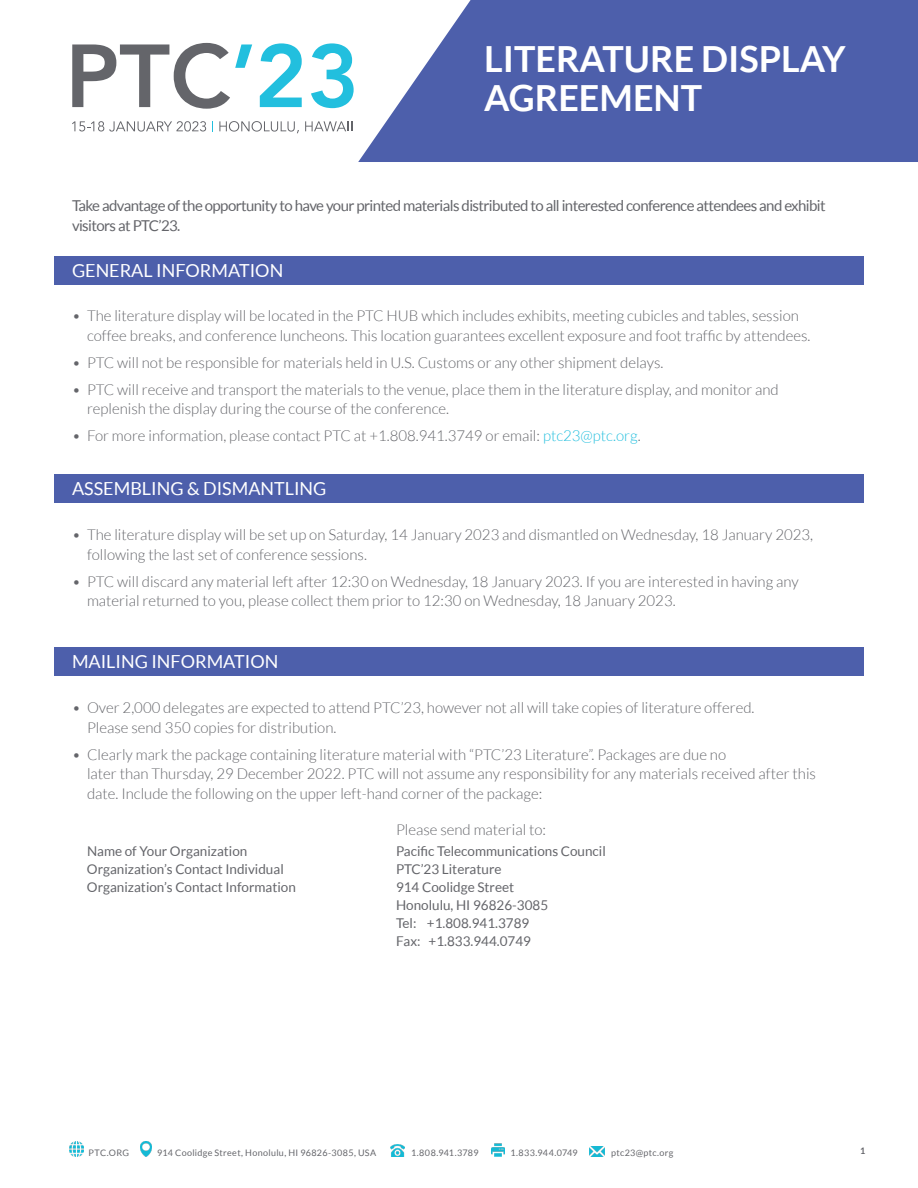
<style>
.page{position:relative;width:918px;height:1188px;background:#fff}
.page>*{position:absolute;margin:0;border:0;box-sizing:border-box;transform-origin:0 0}
.Read_Page_Header_28{font:700 36px "Lato";color:#fff}
.t1{font:18px "Lato";color:#fff}
.t2{font:300 15px/19.5px "Lato";color:#64656a}
.t3{font:15px/19.5px "Lato";letter-spacing:-.04em;color:#64656a}
.t4{font:13.5px/18px "Lato";color:#64656a}
.t5{font:9px "Lato";letter-spacing:.035em;color:#64656a}
.t6{font:700 9px "Lato";color:#64656a}
.s1{color:#22bfde}
</style>
<div class="page">
<img style="left:69px;top:1141px;width:15px;height:15px">
<img style="left:141px;top:1142px;width:10px;height:14px">
<img style="left:390px;top:1144px;width:15px;height:12px">
<svg style="left:491px;top:1143px;width:13px;height:13px"></svg>
<img style="left:589px;top:1147px;width:15px;height:9px">
<div style="left:54px;top:256px;width:810px;height:29px;background:#4d5fab"></div>
<div style="left:54px;top:474px;width:810px;height:29px;background:#4d5fab"></div>
<div style="left:54px;top:647px;width:810px;height:29px;background:#4d5fab"></div>
<svg style="left:358px;top:0;width:560px;height:162px;background:#5f6fb3"></svg>
<svg style="left:72px;top:121px;width:134px;height:11px"></svg>
<svg style="left:219px;top:121px;width:80px;height:12px"></svg>
<svg style="left:305px;top:121px;width:47px;height:10px"></svg>
<svg style="left:72px;top:43px;width:180px;height:66px"></svg>
<svg style="left:260px;top:43px;width:42px;height:64px"></svg>
<svg style="left:311px;top:43px;width:43px;height:65px"></svg>
<p class="Read_Page_Header_28" style="left:484px;top:38px;width:363px">LITERATURE DISPLAY</p>
<p class="Read_Page_Header_28" style="left:484px;top:77px;width:220px">AGREEMENT</p>
<p class="t3" style="left:72px;top:196px;width:755px">Take advantage of the opportunity to have your printed materials distributed to all interested conference attendees and exhibit visitors at PTC’23.</p>
<p class="t1" style="left:72px;top:260px;width:213px">GENERAL INFORMATION</p>
<p class="t2" style="left:87px;top:306px;width:725px;text-indent:-15px">• The literature display will be located in the PTC HUB which includes exhibits, meeting cubicles and tables, session coffee breaks, and conference luncheons. This location guarantees excellent exposure and foot traffic by attendees.</p>
<p class="t2" style="left:72px;top:353px;width:593px">• PTC will not be responsible for materials held in U.S. Customs or any other shipment delays.</p>
<p class="t2" style="left:87px;top:380px;width:693px;text-indent:-15px">• PTC will receive and transport the materials to the venue, place them in the literature display, and monitor and replenish the display during the course of the conference.</p>
<p class="t2" style="left:72px;top:426px;width:570px">• For more information, please contact PTC at +1.808.941.3749 or email: <span class="s1">ptc23@ptc.org</span>.</p>
<p class="t1" style="left:72px;top:479px;width:256px">ASSEMBLING &amp; DISMANTLING</p>
<p class="t2" style="left:87px;top:525px;width:728px;text-indent:-15px">• The literature display will be set up on Saturday, 14 January 2023 and dismantled on Wednesday, 18 January 2023, following the last set of conference sessions.</p>
<p class="t2" style="left:87px;top:572px;width:713px;text-indent:-15px">• PTC will discard any material left after 12:30 on Wednesday, 18 January 2023. If you are interested in having any material returned to you, please collect them prior to 12:30 on Wednesday, 18 January 2023.</p>
<p class="t1" style="left:72px;top:652px;width:208px">MAILING INFORMATION</p>
<p class="t2" style="left:87px;top:698px;width:669px;text-indent:-15px">• Over 2,000 delegates are expected to attend PTC’23, however not all will take copies of literature offered.<br>Please send 350 copies for distribution.</p>
<p class="t2" style="left:87px;top:745px;width:731px;text-indent:-15px">• Clearly mark the package containing literature material with “PTC’23 Literature”. Packages are due no<br>later than Thursday, 29 December 2022. PTC will not assume any responsibility for any materials received after this date. Include the following on the upper left-hand corner of the package:</p>
<p class="t2" style="left:396px;top:820px;width:152px">Please send material to:</p>
<p class="t4" style="left:87px;top:842px;width:162px">Name of Your Organization</p>
<p class="t4" style="left:396px;top:842px;width:211px">Pacific Telecommunications Council</p>
<p class="t4" style="left:87px;top:860px;width:198px">Organization’s Contact Individual</p>
<p class="t4" style="left:396px;top:860px;width:107px">PTC’23 Literature</p>
<p class="t4" style="left:87px;top:878px;width:211px">Organization’s Contact Information</p>
<p class="t4" style="left:396px;top:878px;width:154px">914 Coolidge Street<br>Honolulu, HI 96826-3085</p>
<p class="t4" style="left:396px;top:914px;width:135px">Tel: +1.808.941.3789</p>
<p class="t4" style="left:396px;top:932px;width:137px">Fax: +1.833.944.0749</p>
<p class="t5" style="left:89px;top:1148px;width:42px">PTC.ORG</p>
<p class="t5" style="left:157px;top:1148px;width:221px">914 Coolidge Street, Honolulu, HI 96826-3085, USA</p>
<p class="t5" style="left:411px;top:1148px;width:69px">1.808.941.3789</p>
<p class="t5" style="left:510px;top:1148px;width:69px">1.833.944.0749</p>
<p class="t5" style="left:611px;top:1148px;width:64px">ptc23@ptc.org</p>
<p class="t6" style="left:860px;top:1145px;width:7px">1</p>
</div>
